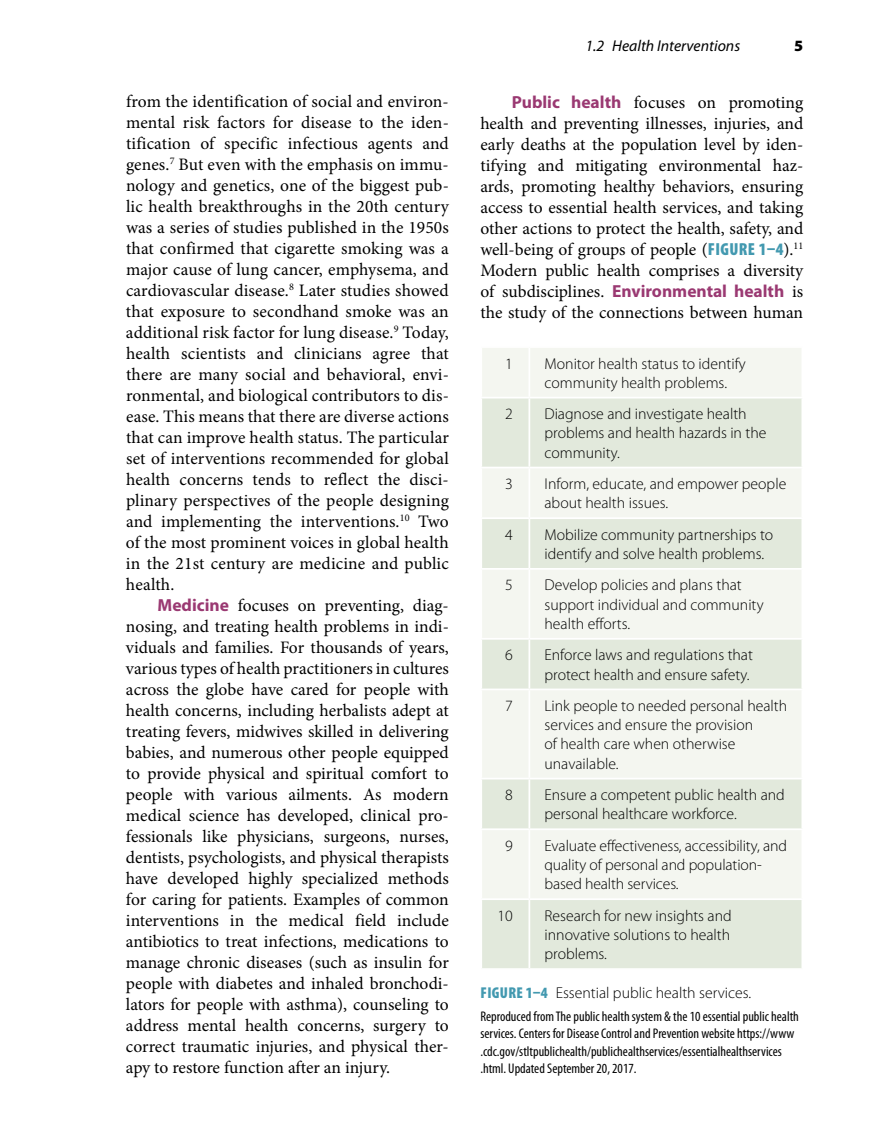
<style>
.page{position:relative;width:882px;height:1134px;background:#fff}
.page>*{position:absolute;margin:0;border:0;box-sizing:border-box;transform-origin:0 0}
.t1{font:17.5px/21px "Minion Pro";color:#000;text-align:justify}
.t2{font:300 15.75px/19.2px "Myriad Pro";color:#000}
.t3{font:italic 15.75px "Myriad Pro";color:#000}
.t4{font:900 15.75px "Myriad Pro";color:#000}
.t5{font:condensed 14px/17.5px "Myriad Pro";color:#000}
.s1{font-family:"Myriad Pro";font-weight:700;color:#9a3972}
.s2{font-family:"Myriad Pro";font-weight:900;font-stretch:condensed;color:#4399b0}
.s3{font-weight:900;font-stretch:condensed;color:#4399b0}
</style>
<div class="page">
<div style="left:482px;top:348px;width:319px;height:49px;background:#f4f6f0"></div>
<svg style="left:482px;top:399px;width:320px;height:569px;fill:#e5ebe0"></svg>
<hr style="left:528px;top:348px;width:2px;height:49px;background:#fff">
<hr style="left:528px;top:399px;width:2px;height:68px;background:#fff">
<hr style="left:480px;top:467px;width:49px;height:1px;background:#fff">
<hr style="left:529px;top:467px;width:274px;height:1px;background:#fff">
<hr style="left:528px;top:468px;width:2px;height:49px;background:#fff">
<hr style="left:480px;top:517px;width:49px;height:2px;background:#fff">
<hr style="left:529px;top:517px;width:274px;height:2px;background:#fff">
<hr style="left:528px;top:519px;width:2px;height:49px;background:#fff">
<hr style="left:480px;top:568px;width:49px;height:2px;background:#fff">
<hr style="left:529px;top:568px;width:274px;height:2px;background:#fff">
<hr style="left:528px;top:570px;width:2px;height:68px;background:#fff">
<hr style="left:480px;top:638px;width:49px;height:2px;background:#fff">
<hr style="left:529px;top:638px;width:274px;height:2px;background:#fff">
<hr style="left:528px;top:640px;width:2px;height:49px;background:#fff">
<hr style="left:480px;top:689px;width:49px;height:1px;background:#fff">
<hr style="left:529px;top:689px;width:274px;height:1px;background:#fff">
<hr style="left:528px;top:690px;width:2px;height:88px;background:#fff">
<hr style="left:480px;top:778px;width:49px;height:1px;background:#fff">
<hr style="left:529px;top:778px;width:274px;height:1px;background:#fff">
<hr style="left:528px;top:779px;width:2px;height:49px;background:#fff">
<hr style="left:480px;top:828px;width:49px;height:2px;background:#fff">
<hr style="left:529px;top:828px;width:274px;height:2px;background:#fff">
<hr style="left:528px;top:830px;width:2px;height:68px;background:#fff">
<hr style="left:480px;top:898px;width:49px;height:2px;background:#fff">
<hr style="left:529px;top:898px;width:274px;height:2px;background:#fff">
<hr style="left:528px;top:900px;width:2px;height:68px;background:#fff">
<p class="t1" style="left:126px;top:91px;width:324px">from the identification of social and environ-</p>
<p class="t1" style="left:126px;top:112px;width:324px">mental risk factors for disease to the iden-</p>
<p class="t1" style="left:126px;top:133px;width:324px">tification of specific infectious agents and</p>
<p class="t1" style="left:126px;top:154px;width:324px">genes.<sup>7</sup> But even with the emphasis on immu-</p>
<p class="t1" style="left:126px;top:175px;width:324px">nology and genetics, one of the biggest pub-</p>
<p class="t1" style="left:126px;top:196px;width:324px">lic health breakthroughs in the 20th century</p>
<p class="t1" style="left:126px;top:217px;width:324px">was a series of studies published in the 1950s</p>
<p class="t1" style="left:126px;top:238px;width:324px">that confirmed that cigarette smoking was a</p>
<p class="t1" style="left:126px;top:259px;width:324px">major cause of lung cancer, emphysema, and</p>
<p class="t1" style="left:126px;top:280px;width:324px">cardiovascular disease.<sup>8</sup> Later studies showed</p>
<p class="t1" style="left:126px;top:301px;width:324px">that exposure to secondhand smoke was an</p>
<p class="t1" style="left:126px;top:322px;width:324px">additional risk factor for lung disease.<sup>9</sup> Today,</p>
<p class="t1" style="left:126px;top:343px;width:324px">health scientists and clinicians agree that</p>
<p class="t1" style="left:126px;top:364px;width:324px">there are many social and behavioral, envi-</p>
<p class="t1" style="left:126px;top:385px;width:324px">ronmental, and biological contributors to dis-</p>
<p class="t1" style="left:126px;top:406px;width:324px">ease. This means that there are diverse actions</p>
<p class="t1" style="left:126px;top:427px;width:324px">that can improve health status. The particular</p>
<p class="t1" style="left:126px;top:448px;width:324px">set of interventions recommended for global</p>
<p class="t1" style="left:126px;top:469px;width:324px">health concerns tends to reflect the disci-</p>
<p class="t1" style="left:126px;top:490px;width:324px">plinary perspectives of the people designing</p>
<p class="t1" style="left:126px;top:511px;width:324px">and implementing the interventions.<sup>10</sup> Two</p>
<p class="t1" style="left:126px;top:532px;width:324px">of the most prominent voices in global health</p>
<p class="t1" style="left:126px;top:553px;width:324px">in the 21st century are medicine and public</p>
<p class="t1" style="left:126px;top:574px;width:50px">health.</p>
<p class="t1" style="left:157px;top:595px;width:293px"><span class="s1">Medicine</span> focuses on preventing, diag-</p>
<p class="t1" style="left:126px;top:616px;width:324px">nosing, and treating health problems in indi-</p>
<p class="t1" style="left:126px;top:637px;width:324px">viduals and families. For thousands of years,</p>
<p class="t1" style="left:126px;top:658px;width:324px">various types of health practitioners in cultures</p>
<p class="t1" style="left:126px;top:679px;width:324px">across the globe have cared for people with</p>
<p class="t1" style="left:126px;top:700px;width:324px">health concerns, including herbalists adept at</p>
<p class="t1" style="left:126px;top:721px;width:324px">treating fevers, midwives skilled in delivering</p>
<p class="t1" style="left:126px;top:742px;width:324px">babies, and numerous other people equipped</p>
<p class="t1" style="left:126px;top:763px;width:324px">to provide physical and spiritual comfort to</p>
<p class="t1" style="left:126px;top:784px;width:324px">people with various ailments. As modern</p>
<p class="t1" style="left:126px;top:805px;width:324px">medical science has developed, clinical pro-</p>
<p class="t1" style="left:126px;top:826px;width:324px">fessionals like physicians, surgeons, nurses,</p>
<p class="t1" style="left:126px;top:847px;width:324px">dentists, psychologists, and physical therapists</p>
<p class="t1" style="left:126px;top:868px;width:324px">have developed highly specialized methods</p>
<p class="t1" style="left:126px;top:889px;width:324px">for caring for patients. Examples of common</p>
<p class="t1" style="left:126px;top:910px;width:324px">interventions in the medical field include</p>
<p class="t1" style="left:126px;top:931px;width:324px">antibiotics to treat infections, medications to</p>
<p class="t1" style="left:126px;top:952px;width:324px">manage chronic diseases (such as insulin for</p>
<p class="t1" style="left:126px;top:973px;width:324px">people with diabetes and inhaled bronchodi-</p>
<p class="t1" style="left:126px;top:994px;width:324px">lators for people with asthma), counseling to</p>
<p class="t1" style="left:126px;top:1015px;width:324px">address mental health concerns, surgery to</p>
<p class="t1" style="left:126px;top:1036px;width:324px">correct traumatic injuries, and physical ther-</p>
<p class="t1" style="left:126px;top:1057px;width:266px">apy to restore function after an injury.</p>
<p class="t3" style="left:585px;top:36px;width:156px">1.2 Health Interventions</p>
<p class="t4" style="left:794px;top:35px;width:11px">5</p>
<p class="t1" style="left:480px;top:92px;width:324px;text-indent:32px"><span class="s1">Public health</span> focuses on promoting health and preventing illnesses, injuries, and early deaths at the population level by iden&shy;tifying and mitigating environmental haz&shy;ards, promoting healthy behaviors, ensuring access to essential health services, and taking other actions to protect the health, safety, and well-being of groups of people (<span class="s2">FIGURE 1–4</span>).<sup>11<br></sup>Modern public health comprises a diversity of subdisciplines. <span class="s1">Environmental health</span> is the study of the connections between human</p>
<p class="t2" style="left:505px;top:354px;width:9px">1</p>
<p class="t2" style="left:545px;top:354px;width:203px">Monitor health status to identify community health problems.</p>
<p class="t2" style="left:505px;top:404px;width:9px">2</p>
<p class="t2" style="left:545px;top:404px;width:223px">Diagnose and investigate health problems and health hazards in the community.</p>
<p class="t2" style="left:505px;top:474px;width:9px">3</p>
<p class="t2" style="left:545px;top:474px;width:243px">Inform, educate, and empower people about health issues.</p>
<p class="t2" style="left:505px;top:525px;width:9px">4</p>
<p class="t2" style="left:545px;top:525px;width:230px">Mobilize community partnerships to identify and solve health problems.</p>
<p class="t2" style="left:505px;top:575px;width:9px">5</p>
<p class="t2" style="left:545px;top:575px;width:221px">Develop policies and plans that support individual and community health efforts.</p>
<p class="t2" style="left:505px;top:645px;width:9px">6</p>
<p class="t2" style="left:545px;top:645px;width:210px">Enforce laws and regulations that protect health and ensure safety.</p>
<p class="t2" style="left:505px;top:696px;width:9px">7</p>
<p class="t2" style="left:545px;top:696px;width:244px">Link people to needed personal health services and ensure the provision<br>of health care when otherwise unavailable.</p>
<p class="t2" style="left:505px;top:785px;width:9px">8</p>
<p class="t2" style="left:545px;top:785px;width:242px">Ensure a competent public health and personal healthcare workforce.</p>
<p class="t2" style="left:505px;top:836px;width:9px">9</p>
<p class="t2" style="left:545px;top:836px;width:244px">Evaluate effectiveness, accessibility, and quality of personal and population&shy;based health services.</p>
<p class="t2" style="left:498px;top:906px;width:17px">10</p>
<p class="t2" style="left:545px;top:906px;width:189px;text-align:justify">Research for new insights and innovative solutions to health problems.</p>
<p class="t2" style="left:481px;top:983px;width:272px"><span class="s3">FIGURE 1–4</span> Essential public health services.</p>
<p class="t5" style="left:480px;top:1007px;width:320px">Reproduced from The public health system &amp; the 10 essential public health services. Centers for Disease Control and Prevention website https://www .cdc.gov/stltpublichealth/publichealthservices/essentialhealthservices .html. Updated September 20, 2017.</p>
</div>
